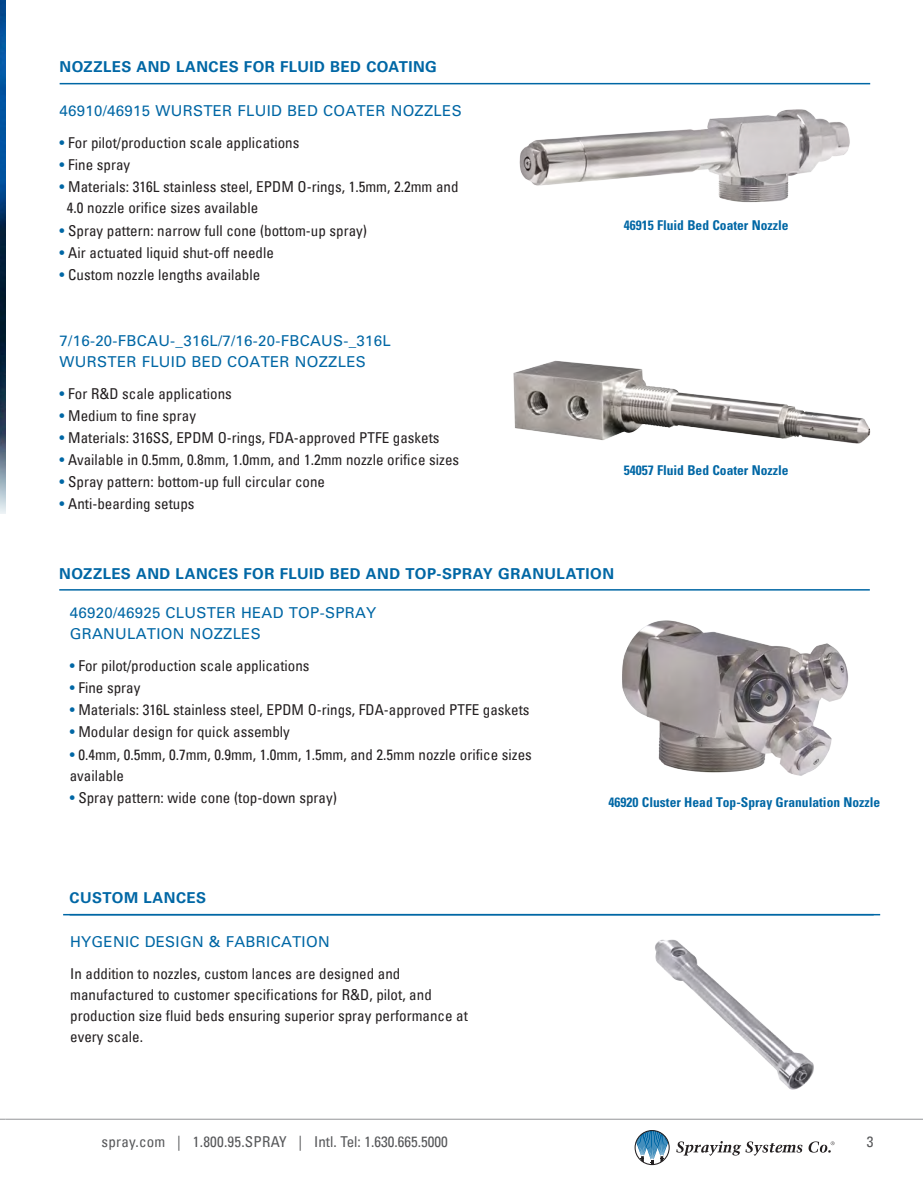
<style>
.page{position:relative;width:923px;height:1200px;background:#fff}
.page>*{position:absolute;margin:0;border:0;box-sizing:border-box;transform-origin:0 0}
.body{font:condensed 15px/21px "Univers LT";color:#231f20}
.body-2{font:15px/21px "Univers LT Std";letter-spacing:.02em;color:#0067a5}
.Light_subhead{font:700 15px "Univers LT Std";letter-spacing:.03em;color:#0067a5}
.body-3{font:condensed 15px "Univers LT";color:#57585a}
.body-4{font:700 condensed 13.5px "Univers LT Std";color:#0067a5}
.s1{color:#0067a5}
</style>
<div class="page">
<hr style="left:6px;top:1119px;width:916px;height:1px;background:#939598">
<svg style="left:634px;top:1130px;width:35px;height:35px"></svg>
<svg style="left:676px;top:1141px;width:126px;height:15px"></svg>
<svg style="left:808px;top:1141px;width:26px;height:11px"></svg>
<img style="left:0;top:5px;width:6px;height:508px">
<hr style="left:60px;top:83px;width:810px;height:1px;background:#0067a5">
<img style="left:513px;top:360px;width:358px;height:84px">
<img style="left:519px;top:109px;width:331px;height:94px">
<hr style="left:70px;top:914px;width:810px;height:1px;background:#0067a5">
<hr style="left:63px;top:914px;width:810px;height:1px;background:#0067a5">
<img style="left:655px;top:939px;width:159px;height:151px">
<hr style="left:59px;top:589px;width:810px;height:2px;background:#0067a5">
<img style="left:622px;top:620px;width:226px;height:156px">
<svg style="left:0;top:0;width:6px;height:5px"></svg>
<p class="Light_subhead" style="left:60px;top:58px;width:378px">NOZZLES AND LANCES FOR FLUID BED COATING</p>
<p class="body-2" style="left:60px;top:101px;width:403px">46910/46915 WURSTER FLUID BED COATER NOZZLES</p>
<p class="body" style="left:60px;top:132px;width:241px"><span class="s1">•</span> For pilot/production scale applications</p>
<p class="body" style="left:60px;top:154px;width:72px"><span class="s1">•</span> Fine spray</p>
<p class="body" style="left:67px;top:176px;width:393px;text-indent:-7px"><span class="s1">•</span> Materials: 316L stainless steel, EPDM O-rings, 1.5mm, 2.2mm and<br>4.0 nozzle orifice sizes available</p>
<p class="body" style="left:60px;top:219px;width:309px"><span class="s1">•</span> Spray pattern: narrow full cone (bottom-up spray)</p>
<p class="body" style="left:60px;top:242px;width:216px"><span class="s1">•</span> Air actuated liquid shut-off needle</p>
<p class="body" style="left:60px;top:264px;width:202px"><span class="s1">•</span> Custom nozzle lengths available</p>
<p class="body-2" style="left:60px;top:330px;width:333px">7/16-20-FBCAU-_316L/7/16-20-FBCAUS-_316L<br>WURSTER FLUID BED COATER NOZZLES</p>
<p class="body" style="left:60px;top:383px;width:174px"><span class="s1">•</span> For R&amp;D scale applications</p>
<p class="body" style="left:60px;top:405px;width:138px"><span class="s1">•</span> Medium to fine spray</p>
<p class="body" style="left:60px;top:427px;width:381px"><span class="s1">•</span> Materials: 316SS, EPDM O-rings, FDA-approved PTFE gaskets</p>
<p class="body" style="left:60px;top:449px;width:401px"><span class="s1">•</span> Available in 0.5mm, 0.8mm, 1.0mm, and 1.2mm nozzle orifice sizes</p>
<p class="body" style="left:60px;top:471px;width:267px"><span class="s1">•</span> Spray pattern: bottom-up full circular cone</p>
<p class="body" style="left:60px;top:493px;width:136px"><span class="s1">•</span> Anti-bearding setups</p>
<p class="body-4" style="left:623px;top:217px;width:166px">46915 Fluid Bed Coater Nozzle</p>
<p class="body-4" style="left:623px;top:462px;width:166px">54057 Fluid Bed Coater Nozzle</p>
<p class="Light_subhead" style="left:59px;top:565px;width:556px">NOZZLES AND LANCES FOR FLUID BED AND TOP-SPRAY GRANULATION</p>
<p class="body-2" style="left:70px;top:603px;width:308px">46920/46925 CLUSTER HEAD TOP-SPRAY<br>GRANULATION NOZZLES</p>
<p class="body" style="left:70px;top:655px;width:241px"><span class="s1">•</span> For pilot/production scale applications</p>
<p class="body" style="left:70px;top:677px;width:72px"><span class="s1">•</span> Fine spray</p>
<p class="body" style="left:70px;top:699px;width:461px"><span class="s1">•</span> Materials: 316L stainless steel, EPDM O-rings, FDA-approved PTFE gaskets</p>
<p class="body" style="left:70px;top:721px;width:221px"><span class="s1">•</span> Modular design for quick assembly</p>
<p class="body" style="left:70px;top:743px;width:463px"><span class="s1">•</span> 0.4mm, 0.5mm, 0.7mm, 0.9mm, 1.0mm, 1.5mm, and 2.5mm nozzle orifice sizes available</p>
<p class="body" style="left:70px;top:786px;width:268px"><span class="s1">•</span> Spray pattern: wide cone (top-down spray)</p>
<p class="body-4" style="left:608px;top:794px;width:273px">46920 Cluster Head Top-Spray Granulation Nozzle</p>
<p class="Light_subhead" style="left:70px;top:889px;width:138px">CUSTOM LANCES</p>
<p class="body-2" style="left:70px;top:932px;width:261px">HYGENIC DESIGN &amp; FABRICATION</p>
<p class="body" style="left:70px;top:963px;width:399px">In addition to nozzles, custom lances are designed and manufactured to customer specifications for R&amp;D, pilot, and production size fluid beds ensuring superior spray performance at every scale.</p>
<p class="body-3" style="left:102px;top:1132px;width:347px">spray.com | 1.800.95.SPRAY | Intl. Tel: 1.630.665.5000</p>
<p class="body-3" style="left:866px;top:1132px;width:8px">3</p>
</div>
